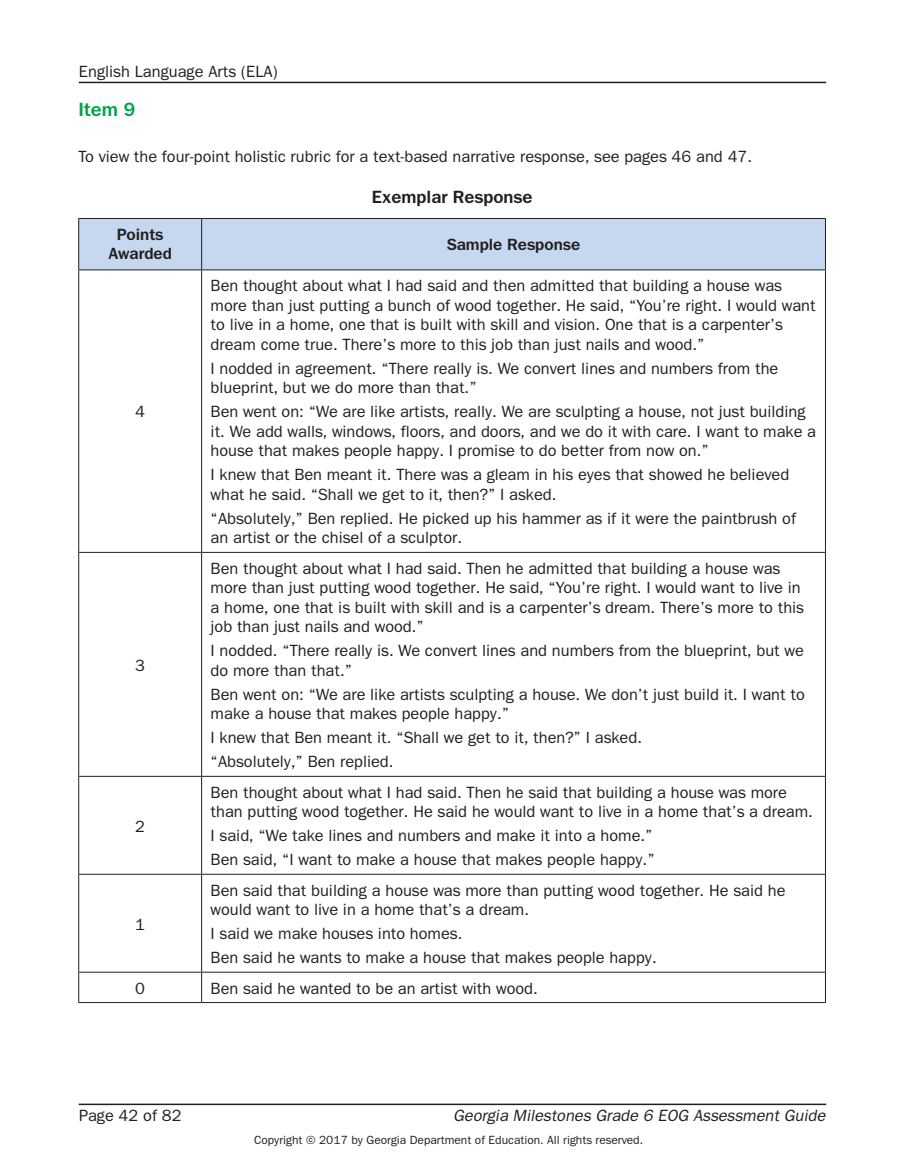
<style>
.page{position:relative;width:905px;height:1175px;background:#fff}
.page>*{position:absolute;margin:0;border:0;box-sizing:border-box;transform-origin:0 0}
.t1{font:700 19.5px "Tee Franklin";color:#00a54f}
.t2{font:700 18px "Tee Franklin";color:#231f20}
.t3{font:500 16.5px/19.5px "Tee Franklin";color:#231f20}
.t4{font:italic 500 16.5px "Tee Franklin";color:#231f20}
.t5{font:700 16.5px/19.5px "Tee Franklin";color:#231f20;text-align:center}
.t6{font:500 12px "Tee Franklin";color:#231f20}
</style>
<div class="page">
<hr style="left:79px;top:1103px;width:747px;height:2px;background:#231f20">
<hr style="left:79px;top:82px;width:747px;height:1px;background:#231f20">
<div style="left:79px;top:219px;width:746px;height:50px;background:#c6d8ef"></div>
<hr style="left:78px;top:218px;width:124px;height:1px;background:#231f20">
<hr style="left:78px;top:219px;width:1px;height:50px;background:#231f20">
<hr style="left:202px;top:218px;width:623px;height:1px;background:#231f20">
<hr style="left:201px;top:219px;width:1px;height:50px;background:#231f20">
<hr style="left:825px;top:219px;width:1px;height:50px;background:#231f20">
<hr style="left:78px;top:269px;width:124px;height:1px;background:#231f20">
<hr style="left:78px;top:270px;width:1px;height:282px;background:#231f20">
<hr style="left:202px;top:269px;width:623px;height:1px;background:#231f20">
<hr style="left:201px;top:270px;width:1px;height:282px;background:#231f20">
<hr style="left:825px;top:270px;width:1px;height:282px;background:#231f20">
<hr style="left:78px;top:552px;width:124px;height:1px;background:#231f20">
<hr style="left:78px;top:553px;width:1px;height:223px;background:#231f20">
<hr style="left:202px;top:552px;width:623px;height:1px;background:#231f20">
<hr style="left:201px;top:553px;width:1px;height:223px;background:#231f20">
<hr style="left:825px;top:553px;width:1px;height:223px;background:#231f20">
<hr style="left:78px;top:776px;width:124px;height:1px;background:#231f20">
<hr style="left:78px;top:776px;width:1px;height:98px;background:#231f20">
<hr style="left:202px;top:776px;width:623px;height:1px;background:#231f20">
<hr style="left:201px;top:776px;width:1px;height:98px;background:#231f20">
<hr style="left:825px;top:776px;width:1px;height:98px;background:#231f20">
<hr style="left:78px;top:874px;width:124px;height:1px;background:#231f20">
<hr style="left:78px;top:874px;width:1px;height:97px;background:#231f20">
<hr style="left:202px;top:874px;width:623px;height:1px;background:#231f20">
<hr style="left:201px;top:874px;width:1px;height:97px;background:#231f20">
<hr style="left:825px;top:874px;width:1px;height:97px;background:#231f20">
<hr style="left:78px;top:971px;width:124px;height:1px;background:#231f20">
<hr style="left:78px;top:972px;width:1px;height:30px;background:#231f20">
<hr style="left:202px;top:971px;width:623px;height:1px;background:#231f20">
<hr style="left:201px;top:972px;width:1px;height:30px;background:#231f20">
<hr style="left:825px;top:972px;width:1px;height:30px;background:#231f20">
<hr style="left:78px;top:1002px;width:124px;height:1px;background:#231f20">
<hr style="left:202px;top:1002px;width:623px;height:1px;background:#231f20">
<p class="t3" style="left:79px;top:62px;width:200px">English Language Arts (ELA)</p>
<p class="t1" style="left:78px;top:98px;width:59px">Item 9</p>
<p class="t3" style="left:78px;top:146px;width:672px">To view the four-point holistic rubric for a text-based narrative response, see pages 46 and 47.</p>
<p class="t2" style="left:372px;top:186px;width:162px">Exemplar Response</p>
<p class="t5" style="left:108px;top:224px;width:65px">Points<br>Awarded</p>
<p class="t5" style="left:446px;top:235px;width:135px">Sample Response</p>
<p class="t3" style="left:135px;top:402px;width:11px">4</p>
<p class="t3" style="left:135px;top:655px;width:11px">3</p>
<p class="t3" style="left:135px;top:816px;width:11px">2</p>
<p class="t3" style="left:135px;top:914px;width:11px">1</p>
<p class="t3" style="left:211px;top:276px;width:606px">Ben thought about what I had said and then admitted that building a house was more than just putting a bunch of wood together. He said, “You’re right. I would want to live in a home, one that is built with skill and vision. One that is a carpenter’s dream come true. There’s more to this job than just nails and wood. ”</p>
<p class="t3" style="left:211px;top:358px;width:569px">I nodded in agreement. “There really is. We convert lines and numbers from the blueprint, but we do more than that. ”</p>
<p class="t3" style="left:211px;top:402px;width:607px">Ben went on: “We are like artists, really. We are sculpting a house, not just building it. We add walls, windows, floors, and doors, and we do it with care. I want to make a house that makes people happy. I promise to do better from now on. ”</p>
<p class="t3" style="left:211px;top:465px;width:580px">I knew that Ben meant it. There was a gleam in his eyes that showed he believed what he said. “Shall we get to it, then?” I asked.</p>
<p class="t3" style="left:211px;top:508px;width:587px">“Absolutely,” Ben replied. He picked up his hammer as if it were the paintbrush of an artist or the chisel of a sculptor.</p>
<p class="t3" style="left:211px;top:558px;width:595px">Ben thought about what I had said. Then he admitted that building a house was more than just putting wood together. He said, “You’re right. I would want to live in a home, one that is built with skill and is a carpenter’s dream. There’s more to this job than just nails and wood. ”</p>
<p class="t3" style="left:211px;top:641px;width:594px">I nodded. “There really is. We convert lines and numbers from the blueprint, but we do more than that. ”</p>
<p class="t3" style="left:211px;top:684px;width:595px">Ben went on: “We are like artists sculpting a house. We don’t just build it. I want to make a house that makes people happy. ”</p>
<p class="t3" style="left:211px;top:726px;width:430px;line-height:24px">I knew that Ben meant it. “Shall we get to it, then?” I asked. “Absolutely,” Ben replied.</p>
<p class="t3" style="left:211px;top:782px;width:601px">Ben thought about what I had said. Then he said that building a house was more than putting wood together. He said he would want to live in a home that’s a dream.</p>
<p class="t3" style="left:211px;top:823px;width:445px;line-height:24px">I said, “We take lines and numbers and make it into a home. ”<br>Ben said, “I want to make a house that makes people happy. ”</p>
<p class="t3" style="left:211px;top:880px;width:576px">Ben said that building a house was more than putting wood together. He said he would want to live in a home that’s a dream.</p>
<p class="t3" style="left:211px;top:921px;width:444px;line-height:24px">I said we make houses into homes.<br>Ben said he wants to make a house that makes people happy.</p>
<p class="t3" style="left:135px;top:978px;width:11px">0</p>
<p class="t3" style="left:211px;top:978px;width:326px">Ben said he wanted to be an artist with wood.</p>
<p class="t3" style="left:79px;top:1105px;width:104px">Page 42 of 82</p>
<p class="t4" style="left:454px;top:1105px;width:373px">Georgia Milestones Grade 6 EOG Assessment Guide</p>
<p class="t6" style="left:254px;top:1132px;width:390px">Copyright © 2017 by Georgia Department of Education. All rights reserved.</p>
</div>
